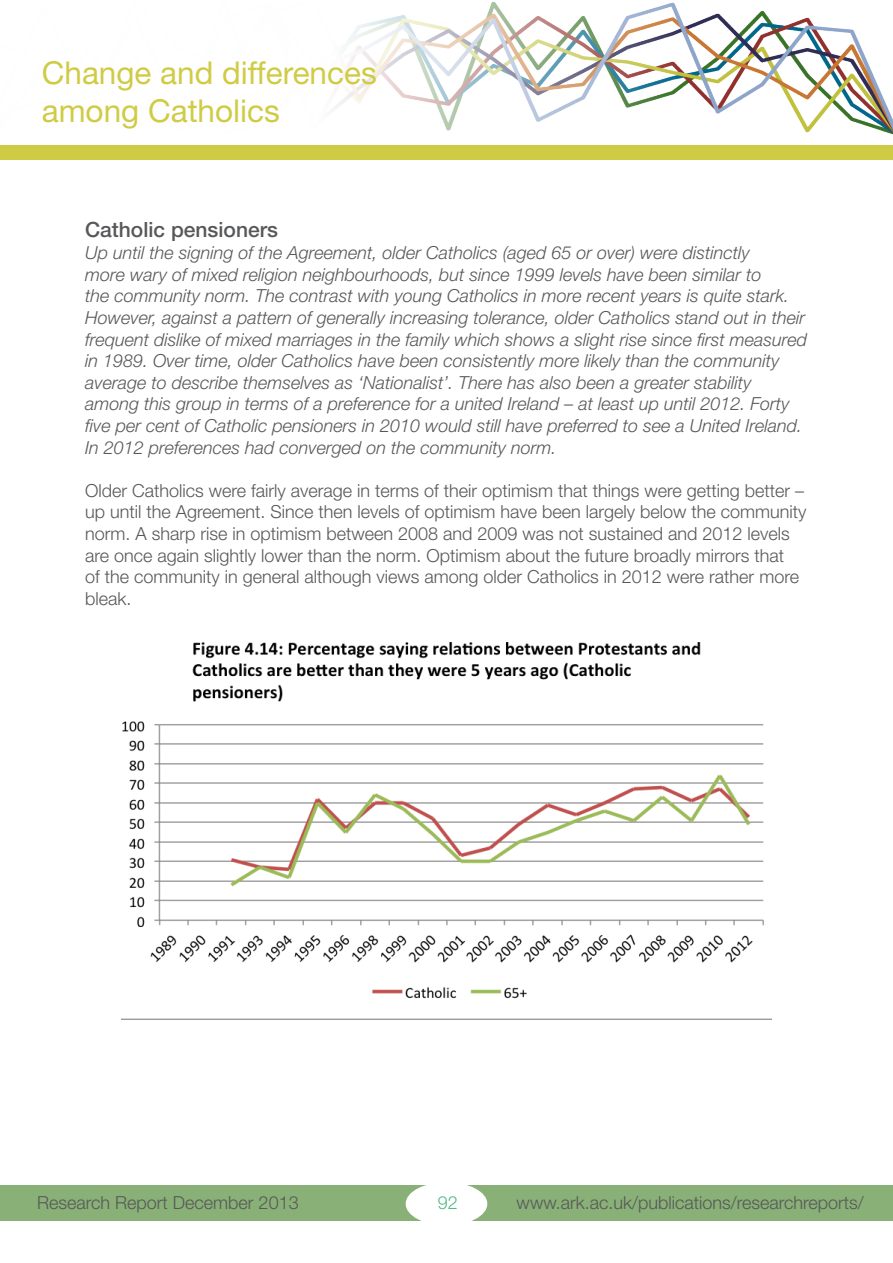
<style>
.page{position:relative;width:893px;height:1263px;background:#fff}
.page>*{position:absolute;margin:0;border:0;box-sizing:border-box;transform-origin:0 0}
.t1{font:31.5px/37.8px "Helvetica Neue";color:#d0cb45}
.t2{font:500 21px "Helvetica Neue";color:#57585a}
.t3{font:italic 300 18px/21.6px "Helvetica Neue";color:#57585a}
.t4{font:300 18px/21.6px "Helvetica Neue";color:#57585a}
.t5{font:300 18px "Helvetica Neue";color:#52b988}
</style>
<div class="page">
<img style="left:336px;top:2px;width:557px;height:133px">
<div style="left:0;top:1185px;width:893px;height:36px;background:#89b076"></div>
<div style="left:406px;top:1183px;width:81px;height:42px;background:#fff;border-radius:50%"></div>
<div style="left:406px;top:1182px;width:81px;height:43px;border:2px solid #fff;border-radius:50%"></div>
<div style="left:0;top:145px;width:893px;height:15px;background:#d0cb45"></div>
<img style="left:122px;top:642px;width:649px;height:377px">
<h1 class="t1" style="left:42px;top:54px;width:336px">Change and differences among Catholics</h1>
<p class="t2" style="left:85px;top:217px;width:194px">Catholic pensioners</p>
<p class="t3" style="left:85px;top:242px;width:724px">Up until the signing of the Agreement, older Catholics (aged 65 or over) were distinctly<br>more wary of mixed religion neighbourhoods, but since 1999 levels have been similar to<br>the community norm. The contrast with young Catholics in more recent years is quite stark.<br>However, against a pattern of generally increasing tolerance, older Catholics stand out in their frequent dislike of mixed marriages in the family which shows a slight rise since first measured in 1989. Over time, older Catholics have been consistently more likely than the community average to describe themselves as ‘Nationalist’. There has also been a greater stability among this group in terms of a preference for a united Ireland – at least up until 2012. Forty five per cent of Catholic pensioners in 2010 would still have preferred to see a United Ireland.<br>In 2012 preferences had converged on the community norm.</p>
<p class="t4" style="left:85px;top:479px;width:723px">Older Catholics were fairly average in terms of their optimism that things were getting better – up until the Agreement. Since then levels of optimism have been largely below the community norm. A sharp rise in optimism between 2008 and 2009 was not sustained and 2012 levels are once again slightly lower than the norm. Optimism about the future broadly mirrors that<br>of the community in general although views among older Catholics in 2012 were rather more bleak.</p>
<p class="t4" style="left:37px;top:1191px;width:263px">Research Report December 2013</p>
<p class="t5" style="left:438px;top:1192px;width:22px">92</p>
<p class="t4" style="left:517px;top:1191px;width:349px">www.ark.ac.uk/publications/researchreports/</p>
</div>
